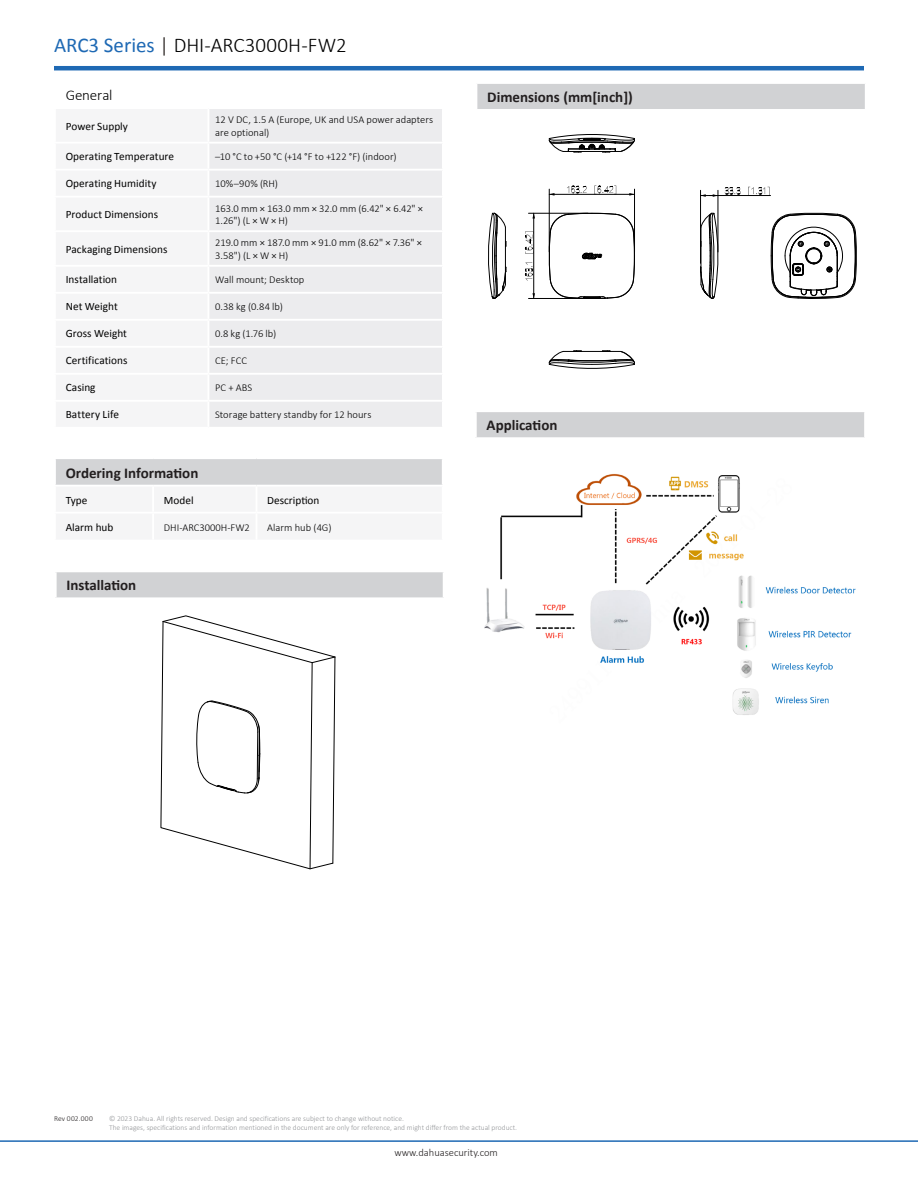
<style>
.page{position:relative;width:918px;height:1188px;background:#fff}
.page>*{position:absolute;margin:0;border:0;box-sizing:border-box;transform-origin:0 0}
.t1{font:300 21px "Calibri";letter-spacing:-.005em;color:#000}
.t2{font:700 15px "Calibri";color:#231f20}
.表格正文{font:300 15px "Calibri";letter-spacing:-.01em;color:#000}
.表格内标题{font:11.25px "Calibri";color:#000}
.表格正文-2{font:300 10.5px/12.6px "Calibri";color:#000}
.t3{font:300 10.5px "Calibri";color:#231f20}
.t4{font:300 7.5px "Calibri";color:#939598}
.t5{font:300 7.5px "Calibri";letter-spacing:.035em;color:#231f20}
.s1{font-weight:400;color:#1e69b4}
.s2{color:#1b1513}
</style>
<div class="page">
<hr style="left:54px;top:66px;width:810px;height:4px;background:#1e69b4">
<hr style="left:0;top:1140px;width:918px;height:2px;background:#1e69b4">
<div style="left:476px;top:83px;width:390px;height:27px;background:#d1d2d4"></div>
<hr style="left:476px;top:82px;width:391px;height:2px;background:#fff">
<hr style="left:476px;top:109px;width:391px;height:2px;background:#fff">
<svg style="left:476px;top:84px;width:1px;height:25px"></svg>
<hr style="left:865px;top:84px;width:2px;height:25px;background:#fff">
<svg style="left:567px;top:186px;width:20px;height:8px"></svg>
<svg style="left:594px;top:186px;width:23px;height:8px"></svg>
<hr style="left:634px;top:189px;width:1px;height:63px;background:#000">
<hr style="left:549px;top:189px;width:1px;height:63px;background:#000">
<hr style="left:549px;top:194px;width:86px;height:1px;background:#000">
<svg style="left:525px;top:231px;width:8px;height:50px"></svg>
<hr style="left:529px;top:298px;width:55px;height:1px;background:#000">
<hr style="left:529px;top:213px;width:59px;height:1px;background:#000">
<hr style="left:533px;top:213px;width:1px;height:85px;background:#000">
<svg style="left:725px;top:187px;width:16px;height:8px"></svg>
<svg style="left:748px;top:187px;width:22px;height:8px"></svg>
<hr style="left:700px;top:190px;width:1px;height:73px;background:#000">
<hr style="left:718px;top:190px;width:1px;height:62px;background:#000">
<hr style="left:709px;top:195px;width:62px;height:1px;background:#000">
<svg style="left:701px;top:194px;width:17px;height:3px"></svg>
<svg style="left:700px;top:213px;width:19px;height:86px"></svg>
<svg style="left:549px;top:351px;width:86px;height:18px"></svg>
<svg style="left:488px;top:213px;width:19px;height:86px"></svg>
<svg style="left:549px;top:134px;width:86px;height:19px"></svg>
<svg style="left:771px;top:213px;width:86px;height:86px"></svg>
<svg style="left:549px;top:213px;width:86px;height:86px"></svg>
<div style="left:55px;top:458px;width:388px;height:28px;background:#d3d4d6"></div>
<hr style="left:54px;top:457px;width:99px;height:2px;background:#fff">
<hr style="left:54px;top:459px;width:2px;height:26px;background:#fff">
<hr style="left:153px;top:457px;width:104px;height:2px;background:#fff">
<hr style="left:256px;top:457px;width:188px;height:2px;background:#fff">
<hr style="left:442px;top:459px;width:2px;height:26px;background:#fff">
<hr style="left:54px;top:485px;width:99px;height:2px;background:#fff">
<hr style="left:153px;top:485px;width:104px;height:2px;background:#fff">
<hr style="left:256px;top:485px;width:188px;height:2px;background:#fff">
<div style="left:56px;top:571px;width:388px;height:27px;background:#d1d2d4"></div>
<hr style="left:55px;top:570px;width:390px;height:2px;background:#fff">
<hr style="left:55px;top:572px;width:2px;height:25px;background:#fff">
<hr style="left:443px;top:572px;width:2px;height:25px;background:#fff">
<hr style="left:55px;top:597px;width:390px;height:2px;background:#fff">
<svg style="left:161px;top:616px;width:174px;height:253px"></svg>
<div style="left:476px;top:411px;width:389px;height:27px;background:#d1d2d4"></div>
<hr style="left:475px;top:410px;width:391px;height:2px;background:#fff">
<hr style="left:475px;top:437px;width:391px;height:2px;background:#fff">
<hr style="left:475px;top:412px;width:2px;height:25px;background:#fff">
<hr style="left:864px;top:412px;width:2px;height:25px;background:#fff">
<img style="left:484px;top:473px;width:372px;height:242px">
<div style="left:209px;top:109px;width:233px;height:318px;background:#ececee"></div>
<hr style="left:208px;top:142px;width:236px;height:2px;background:#fff">
<hr style="left:208px;top:169px;width:236px;height:2px;background:#fff">
<hr style="left:208px;top:196px;width:236px;height:2px;background:#fff">
<hr style="left:208px;top:230px;width:236px;height:2px;background:#fff">
<hr style="left:208px;top:265px;width:236px;height:2px;background:#fff">
<hr style="left:208px;top:292px;width:236px;height:2px;background:#fff">
<hr style="left:208px;top:319px;width:236px;height:2px;background:#fff">
<hr style="left:208px;top:346px;width:236px;height:2px;background:#fff">
<hr style="left:208px;top:373px;width:236px;height:2px;background:#fff">
<hr style="left:208px;top:400px;width:236px;height:2px;background:#fff">
<p class="t1" style="left:54px;top:32px;width:294px"><span class="s1">ARC3 Series</span> <span class="s2">|</span> DHI-ARC3000H-FW2</p>
<p class="表格正文" style="left:66px;top:86px;width:48px">General</p>
<p class="表格内标题" style="left:66px;top:119px;width:64px">Power Supply</p>
<p class="表格正文-2" style="left:215px;top:113px;width:220px">12 V DC, 1.5 A (Europe, UK and USA power adapters are optional)</p>
<p class="表格内标题" style="left:66px;top:150px;width:110px">Operating Temperature</p>
<p class="表格正文-2" style="left:215px;top:150px;width:183px">–10 °C to +50 °C (+14 °F to +122 °F) (indoor)</p>
<p class="表格内标题" style="left:66px;top:177px;width:92px">Operating Humidity</p>
<p class="表格正文-2" style="left:215px;top:177px;width:64px">10%–90% (RH)</p>
<p class="表格内标题" style="left:66px;top:207px;width:94px">Product Dimensions</p>
<p class="表格正文-2" style="left:215px;top:202px;width:209px">163.0 mm × 163.0 mm × 32.0 mm (6.42" × 6.42" ×<br>1.26") (L × W × H)</p>
<p class="表格内标题" style="left:66px;top:242px;width:103px">Packaging Dimensions</p>
<p class="表格正文-2" style="left:215px;top:236px;width:208px">219.0 mm × 187.0 mm × 91.0 mm (8.62" × 7.36" ×<br>3.58") (L × W × H)</p>
<p class="表格内标题" style="left:66px;top:273px;width:53px">Installation</p>
<p class="表格正文-2" style="left:215px;top:273px;width:91px">Wall mount; Desktop</p>
<p class="表格内标题" style="left:66px;top:300px;width:54px">Net Weight</p>
<p class="表格正文-2" style="left:215px;top:300px;width:69px">0.38 kg (0.84 lb)</p>
<p class="表格内标题" style="left:66px;top:327px;width:63px">Gross Weight</p>
<p class="表格正文-2" style="left:215px;top:327px;width:63px">0.8 kg (1.76 lb)</p>
<p class="表格内标题" style="left:66px;top:354px;width:63px">Certifications</p>
<p class="表格正文-2" style="left:215px;top:354px;width:33px">CE; FCC</p>
<p class="表格内标题" style="left:66px;top:381px;width:31px">Casing</p>
<p class="表格正文-2" style="left:215px;top:381px;width:39px">PC + ABS</p>
<p class="表格内标题" style="left:66px;top:408px;width:55px">Battery Life</p>
<p class="表格正文-2" style="left:215px;top:408px;width:158px">Storage battery standby for 12 hours</p>
<p class="t2" style="left:66px;top:464px;width:134px">Ordering Information</p>
<p class="表格内标题" style="left:66px;top:493px;width:23px">Type</p>
<p class="表格内标题" style="left:164px;top:493px;width:31px">Model</p>
<p class="表格内标题" style="left:267px;top:493px;width:54px">Description</p>
<p class="表格内标题" style="left:66px;top:520px;width:49px">Alarm hub</p>
<p class="表格正文-2" style="left:164px;top:521px;width:88px">DHI-ARC3000H-FW2</p>
<p class="表格正文-2" style="left:267px;top:521px;width:66px">Alarm hub (4G)</p>
<p class="t2" style="left:66px;top:576px;width:71px">Installation</p>
<p class="t2" style="left:487px;top:88px;width:147px">Dimensions (mm[inch])</p>
<p class="t2" style="left:487px;top:416px;width:72px">Application</p>
<p class="t5" style="left:54px;top:1113px;width:40px">Rev 002.000</p>
<p class="t4" style="left:109px;top:1113px;width:296px">© 2023 Dahua. All rights reserved. Design and specifications are subject to change without notice.</p>
<p class="t4" style="left:109px;top:1122px;width:410px">The images, specifications and information mentioned in the document are only for reference, and might differ from the actual product.</p>
<p class="t3" style="left:395px;top:1146px;width:105px">www.dahuasecurity.com</p>
</div>
